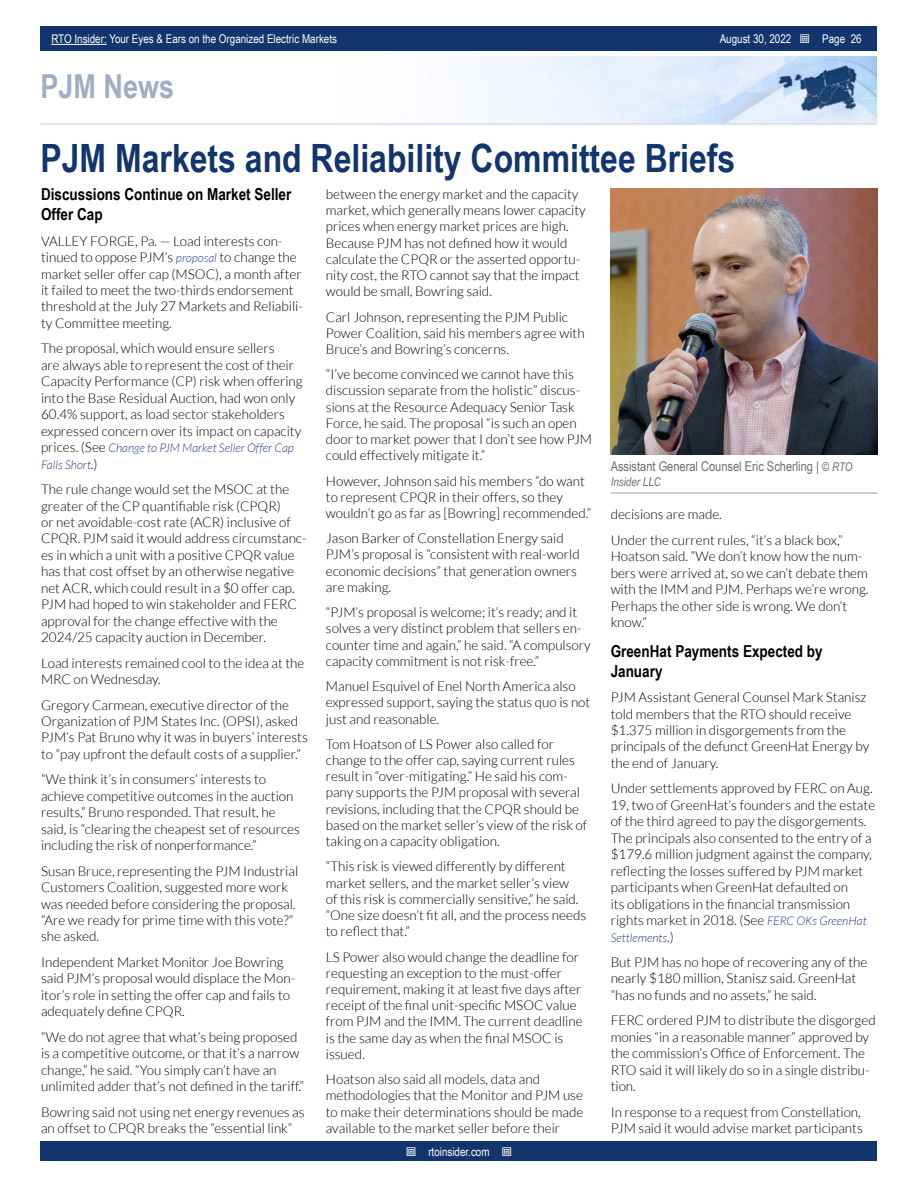
<style>
.page{position:relative;width:918px;height:1188px;background:#fff}
.page>*{position:absolute;margin:0;border:0;box-sizing:border-box;transform-origin:0 0}
.t1{font:700 39px "Arial Narrow";color:#11356c}
.t2{font:700 33px "Arial Narrow";color:#a0aec4}
.t3{font:700 16.5px/20.1px "Arial Narrow";color:#000}
.t4{font:300 13.5px/16.5px "Lato";color:#000}
.t5{font:13.5px "Arial Narrow";color:#6d6e71}
.t6{font:12px "Arial Narrow";color:#fff}
.t7{font:italic 300 12px/16.5px "Lato";color:#25408f}
.t8{font:italic 12px "Arial Narrow";color:#6d6e71}
.s1{font-style:italic;font-size:12px;color:#25408f}
.s2{font-style:normal;font-size:13.5px;color:#000}
.s3{font-style:italic;font-size:12px}
</style>
<div class="page">
<div style="left:41px;top:1142px;width:836px;height:19px;background:#11356c"></div>
<div style="left:41px;top:27px;width:836px;height:24px;background:#11356c"></div>
<hr style="left:51px;top:44px;width:56px;height:1px;background:#fff">
<img style="left:474px;top:56px;width:403px;height:67px">
<hr style="left:40px;top:123px;width:837px;height:2px;background:#d6deec">
<hr style="left:611px;top:492px;width:267px;height:2px;background:#bfbfbf">
<img style="left:611px;top:188px;width:267px;height:267px">
<p class="t6" style="left:51px;top:30px;width:287px">RTO Insider: Your Eyes &amp; Ears on the Organized Electric Markets</p>
<p class="t6" style="left:720px;top:30px;width:73px">August 30, 2022</p>
<p class="t6" style="left:822px;top:30px;width:41px">Page 26</p>
<h2 class="t2" style="left:40px;top:61px;width:135px">PJM News</h2>
<h1 class="t1" style="left:40px;top:129px;width:696px">PJM Markets and Reliability Committee Briefs</h1>
<p class="t3" style="left:41px;top:183px;width:252px">Discussions Continue on Market Seller<br>Offer Cap</p>
<p class="t4" style="left:41px;top:233px;width:263px">VALLEY FORGE, Pa. — Load interests con&shy;tinued to oppose PJM’s <span class="s1">proposal</span> to change the market seller offer cap (MSOC), a month after it failed to meet the two-thirds endorsement threshold at the July 27 Markets and Reliabili&shy;ty Committee meeting.</p>
<p class="t4" style="left:41px;top:340px;width:263px">The proposal, which would ensure sellers<br>are always able to represent the cost of their Capacity Performance (CP) risk when offering into the Base Residual Auction, had won only 60.4% support, as load sector stakeholders expressed concern over its impact on capacity</p>
<p class="t7" style="left:41px;top:440px;width:254px"><span class="s2">prices. (See</span> Change to PJM Market Seller Offer Cap<br>Falls Short<span class="s2">.)</span></p>
<p class="t4" style="left:41px;top:481px;width:267px">The rule change would set the MSOC at the greater of the CP quantifiable risk (CPQR)<br>or net avoidable-cost rate (ACR) inclusive of CPQR. PJM said it would address circumstanc&shy;es in which a unit with a positive CPQR value has that cost offset by an otherwise negative net ACR, which could result in a $0 offer cap.<br>PJM had hoped to win stakeholder and FERC approval for the change effective with the 2024/25 capacity auction in December.</p>
<p class="t4" style="left:41px;top:655px;width:265px">Load interests remained cool to the idea at the<br>MRC on Wednesday.</p>
<p class="t4" style="left:41px;top:697px;width:268px">Gregory Carmean, executive director of the Organization of PJM States Inc. (OPSI), asked PJM’s Pat Bruno why it was in buyers’ interests to “pay upfront the default costs of a supplier.”</p>
<p class="t4" style="left:41px;top:771px;width:260px">“We think it’s in consumers’ interests to achieve competitive outcomes in the auction results,” Bruno responded. That result, he said, is “clearing the cheapest set of resources including the risk of nonperformance.”</p>
<p class="t4" style="left:41px;top:863px;width:259px">Susan Bruce, representing the PJM Industrial Customers Coalition, suggested more work was needed before considering the proposal. “Are we ready for prime time with this vote?” she asked.</p>
<p class="t4" style="left:41px;top:954px;width:256px">Independent Market Monitor Joe Bowring said PJM’s proposal would displace the Mon&shy;itor’s role in setting the offer cap and fails to adequately define CPQR.</p>
<p class="t4" style="left:41px;top:1029px;width:265px">“We do not agree that what’s being proposed is a competitive outcome, or that it’s a narrow change,” he said. “You simply can’t have an unlimited adder that’s not defined in the tariff.”</p>
<p class="t4" style="left:41px;top:1104px;width:265px">Bowring said not using net energy revenues as an offset to CPQR breaks the “essential link”</p>
<p class="t4" style="left:326px;top:186px;width:261px">between the energy market and the capacity market, which generally means lower capacity prices when energy market prices are high.<br>Because PJM has not defined how it would calculate the CPQR or the asserted opportu&shy;nity cost, the RTO cannot say that the impact would be small, Bowring said.</p>
<p class="t4" style="left:326px;top:309px;width:260px">Carl Johnson, representing the PJM Public<br>Power Coalition, said his members agree with<br>Bruce’s and Bowring’s concerns.</p>
<p class="t4" style="left:326px;top:366px;width:268px">“I’ve become convinced we cannot have this discussion separate from the holistic” discus&shy;sions at the Resource Adequacy Senior Task Force, he said. The proposal “is such an open door to market power that I don’t see how PJM could effectively mitigate it.”</p>
<p class="t4" style="left:326px;top:473px;width:267px">However, Johnson said his members “do want to represent CPQR in their offers, so they wouldn’t go as far as [Bowring] recommended.”</p>
<p class="t4" style="left:326px;top:530px;width:255px">Jason Barker of Constellation Energy said PJM’s proposal is “consistent with real-world economic decisions” that generation owners are making.</p>
<p class="t4" style="left:326px;top:604px;width:267px">“PJM’s proposal is welcome; it’s ready; and it solves a very distinct problem that sellers en&shy;counter time and again,” he said. “A compulsory capacity commitment is not risk-free.”</p>
<p class="t4" style="left:326px;top:678px;width:266px">Manuel Esquivel of Enel North America also expressed support, saying the status quo is not just and reasonable.</p>
<p class="t4" style="left:326px;top:736px;width:263px">Tom Hoatson of LS Power also called for change to the offer cap, saying current rules result in “over-mitigating.” He said his com&shy;pany supports the PJM proposal with several revisions, including that the CPQR should be based on the market seller’s view of the risk of taking on a capacity obligation.</p>
<p class="t4" style="left:326px;top:858px;width:262px">“This risk is viewed differently by different market sellers, and the market seller’s view<br>of this risk is commercially sensitive,” he said. “One size doesn’t fit all, and the process needs to reflect that.”</p>
<p class="t4" style="left:326px;top:949px;width:258px">LS Power also would change the deadline for requesting an exception to the must-offer requirement, making it at least five days after receipt of the final unit-specific MSOC value from PJM and the IMM. The current deadline is the same day as when the final MSOC is issued.</p>
<p class="t4" style="left:326px;top:1071px;width:259px">Hoatson also said all models, data and methodologies that the Monitor and PJM use to make their determinations should be made available to the market seller before their</p>
<p class="t5" style="left:611px;top:456px;width:243px">Assistant General Counsel Eric Scherling | <span class="s3">© RTO</span></p>
<p class="t8" style="left:611px;top:473px;width:52px">Insider LLC</p>
<p class="t4" style="left:611px;top:502px;width:233px;line-height:25.5px">decisions are made.<br>Under the current rules, “it’s a black box,”</p>
<p class="t4" style="left:611px;top:548px;width:259px">Hoatson said. “We don’t know how the num&shy;bers were arrived at, so we can’t debate them with the IMM and PJM. Perhaps we’re wrong.<br>Perhaps the other side is wrong. We don’t know.”</p>
<p class="t3" style="left:611px;top:640px;width:214px">GreenHat Payments Expected by<br>January</p>
<p class="t4" style="left:611px;top:689px;width:260px">PJM Assistant General Counsel Mark Stanisz told members that the RTO should receive $1.375 million in disgorgements from the principals of the defunct GreenHat Energy by the end of January.</p>
<p class="t4" style="left:611px;top:780px;width:266px">Under settlements approved by FERC on Aug.<br>19, two of GreenHat’s founders and the estate of the third agreed to pay the disgorgements.<br>The principals also consented to the entry of a $179.6 million judgment against the company, reflecting the losses suffered by PJM market participants when GreenHat defaulted on<br>its obligations in the financial transmission rights market in 2018. (See <span class="s1">FERC OKs GreenHat</span></p>
<p class="t7" style="left:611px;top:929px;width:65px">Settlements<span class="s2">.)</span></p>
<p class="t4" style="left:611px;top:954px;width:258px">But PJM has no hope of recovering any of the nearly $180 million, Stanisz said. GreenHat “has no funds and no assets,” he said.</p>
<p class="t4" style="left:611px;top:1012px;width:267px">FERC ordered PJM to distribute the disgorged monies “in a reasonable manner” approved by the commission’s Office of Enforcement. The RTO said it will likely do so in a single distribu&shy;tion.</p>
<p class="t4" style="left:611px;top:1104px;width:254px">In response to a request from Constellation,<br>PJM said it would advise market participants</p>
<p class="t6" style="left:428px;top:1143px;width:63px">rtoinsider.com</p>
</div>
